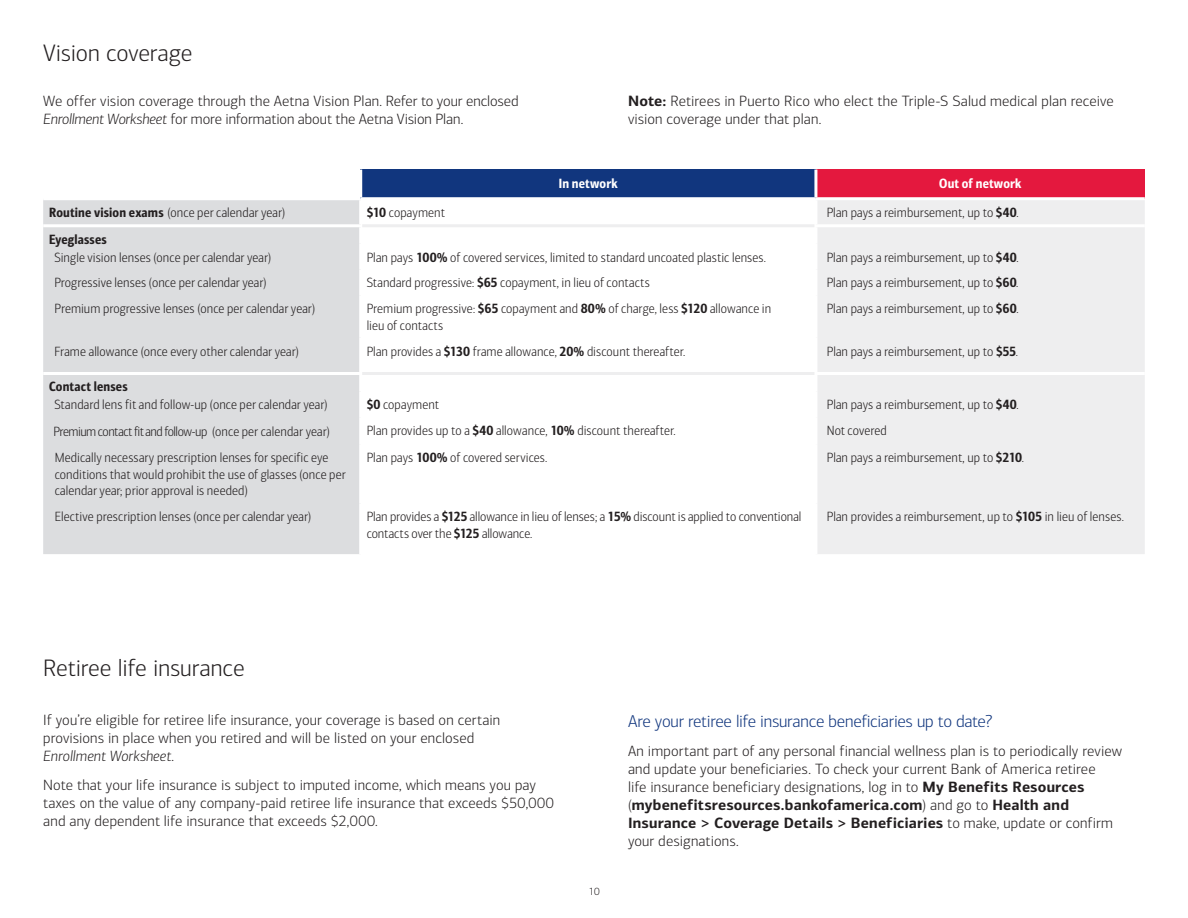
<style>
.page{position:relative;width:1188px;height:918px;background:#fff}
.page>*{position:absolute;margin:0;border:0;box-sizing:border-box;transform-origin:0 0}
.t1{font:300 24px "Connections";letter-spacing:-.01em;color:#231f20}
.t2{font:300 17.25px "Connections";letter-spacing:-.015em;color:#11367e}
.t3{font:300 15px/18px "Connections";letter-spacing:.005em;color:#231f20}
.t4{font:300 13.5px/16.5px "Connections Cond";letter-spacing:.01em;color:#231f20}
.t5{font:300 13.5px "Connections Cond";letter-spacing:-.03em;color:#231f20}
.t6{font:13.5px "Connections Cond Bld";letter-spacing:.01em;color:#231f20}
.t7{font:13.5px "Connections Cond Bld";letter-spacing:.01em;color:#fff}
.t8{font:300 10.5px "Connections";color:#231f20}
.s1{font-style:italic}
.s2{font-weight:700}
.s3{font-family:"Connections Cond Bld";font-weight:400}
</style>
<div class="page">
<div style="left:361px;top:170px;width:455px;height:29px;background:#11367e"></div>
<div style="left:816px;top:170px;width:329px;height:29px;background:#e4183e"></div>
<div style="left:43px;top:200px;width:316px;height:354px;background:#dcdddf"></div>
<div style="left:817px;top:200px;width:328px;height:354px;background:#eeeeef"></div>
<hr style="left:361px;top:197px;width:455px;height:3px;background:#fff">
<hr style="left:816px;top:197px;width:329px;height:3px;background:#fff">
<hr style="left:43px;top:224px;width:319px;height:3px;background:#fff">
<hr style="left:814px;top:224px;width:331px;height:3px;background:#fff">
<hr style="left:43px;top:372px;width:319px;height:3px;background:#fff">
<hr style="left:814px;top:372px;width:331px;height:3px;background:#fff">
<hr style="left:362px;top:224px;width:452px;height:3px;background:#eeeeef">
<hr style="left:362px;top:372px;width:452px;height:3px;background:#eeeeef">
<hr style="left:359px;top:170px;width:3px;height:27px;background:#fff">
<hr style="left:814px;top:170px;width:3px;height:27px;background:#fff">
<h1 class="t1" style="left:43px;top:39px;width:151px">Vision coverage</h1>
<p class="t3" style="left:43px;top:92px;width:477px">We offer vision coverage through the Aetna Vision Plan. Refer to your enclosed<br><span class="s1">Enrollment Worksheet</span> for more information about the Aetna Vision Plan.</p>
<p class="t3" style="left:628px;top:92px;width:487px"><span class="s2">Note:</span> Retirees in Puerto Rico who elect the Triple-S Salud medical plan receive vision coverage under that plan.</p>
<p class="t7" style="left:559px;top:176px;width:60px">In network</p>
<p class="t7" style="left:939px;top:176px;width:84px">Out of network</p>
<p class="t4" style="left:49px;top:205px;width:238px"><span class="s3">Routine vision exams</span> (once per calendar year)</p>
<p class="t4" style="left:367px;top:205px;width:80px"><span class="s3">$10</span> copayment</p>
<p class="t4" style="left:827px;top:205px;width:194px">Plan pays a reimbursement, up to <span class="s3">$40</span>.</p>
<p class="t6" style="left:49px;top:231px;width:59px">Eyeglasses</p>
<p class="t4" style="left:54px;top:249px;width:218px">Single vision lenses (once per calendar year)</p>
<p class="t4" style="left:367px;top:249px;width:401px">Plan pays <span class="s3">100%</span> of covered services, limited to standard uncoated plastic lenses.</p>
<p class="t4" style="left:827px;top:249px;width:194px">Plan pays a reimbursement, up to <span class="s3">$40</span>.</p>
<p class="t4" style="left:54px;top:275px;width:214px">Progressive lenses (once per calendar year)</p>
<p class="t4" style="left:367px;top:275px;width:285px">Standard progressive: <span class="s3">$65</span> copayment, in lieu of contacts</p>
<p class="t4" style="left:827px;top:275px;width:193px">Plan pays a reimbursement, up to <span class="s3">$60</span>.</p>
<p class="t4" style="left:54px;top:301px;width:262px">Premium progressive lenses (once per calendar year)</p>
<p class="t4" style="left:367px;top:301px;width:406px">Premium progressive: <span class="s3">$65</span> copayment and <span class="s3">80%</span> of charge, less <span class="s3">$120</span> allowance in lieu of contacts</p>
<p class="t4" style="left:827px;top:301px;width:193px">Plan pays a reimbursement, up to <span class="s3">$60</span>.</p>
<p class="t4" style="left:54px;top:343px;width:246px">Frame allowance (once every other calendar year)</p>
<p class="t4" style="left:367px;top:343px;width:320px">Plan provides a <span class="s3">$130</span> frame allowance, <span class="s3">20%</span> discount thereafter.</p>
<p class="t4" style="left:827px;top:343px;width:193px">Plan pays a reimbursement, up to <span class="s3">$55</span>.</p>
<p class="t6" style="left:49px;top:379px;width:80px">Contact lenses</p>
<p class="t4" style="left:54px;top:397px;width:275px">Standard lens fit and follow-up (once per calendar year)</p>
<p class="t4" style="left:367px;top:397px;width:74px"><span class="s3">$0</span> copayment</p>
<p class="t4" style="left:827px;top:397px;width:194px">Plan pays a reimbursement, up to <span class="s3">$40</span>.</p>
<p class="t5" style="left:54px;top:424px;width:278px">Premium contact fit and follow-up (once per calendar year)</p>
<p class="t4" style="left:367px;top:423px;width:311px">Plan provides up to a <span class="s3">$40</span> allowance, <span class="s3">10%</span> discount thereafter.</p>
<p class="t4" style="left:827px;top:423px;width:61px">Not covered</p>
<p class="t4" style="left:55px;top:450px;width:292px">Medically necessary prescription lenses for specific eye conditions that would prohibit the use of glasses (once per calendar year; prior approval is needed)</p>
<p class="t4" style="left:367px;top:450px;width:182px">Plan pays <span class="s3">100%</span> of covered services.</p>
<p class="t4" style="left:827px;top:450px;width:199px">Plan pays a reimbursement, up to <span class="s3">$210</span>.</p>
<p class="t4" style="left:55px;top:509px;width:258px">Elective prescription lenses (once per calendar year)</p>
<p class="t4" style="left:367px;top:509px;width:436px">Plan provides a <span class="s3">$125</span> allowance in lieu of lenses; a <span class="s3">15%</span> discount is applied to conventional contacts over the <span class="s3">$125</span> allowance.</p>
<p class="t4" style="left:827px;top:509px;width:299px">Plan provides a reimbursement, up to <span class="s3">$105</span> in lieu of lenses.</p>
<h1 class="t1" style="left:43px;top:654px;width:203px">Retiree life insurance</h1>
<p class="t3" style="left:43px;top:711px;width:459px">If you’re eligible for retiree life insurance, your coverage is based on certain provisions in place when you retired and will be listed on your enclosed<br><span class="s1">Enrollment Worksheet</span>.</p>
<p class="t3" style="left:43px;top:776px;width:512px">Note that your life insurance is subject to imputed income, which means you pay taxes on the value of any company-paid retiree life insurance that exceeds $50,000 and any dependent life insurance that exceeds $2,000.</p>
<p class="t8" style="left:589px;top:885px;width:13px">10</p>
<p class="t2" style="left:628px;top:711px;width:366px">Are your retiree life insurance beneficiaries up to date?</p>
<p class="t3" style="left:628px;top:742px;width:496px">An important part of any personal financial wellness plan is to periodically review and update your beneficiaries. To check your current Bank of America retiree<br>life insurance beneficiary designations, log in to <span class="s2">My Benefits Resources </span>(<span class="s2">mybenefitsresources.bankofamerica.com</span>) and go to <span class="s2">Health and Insurance &gt; Coverage Details &gt; Beneficiaries</span> to make, update or confirm your designations.</p>
</div>
